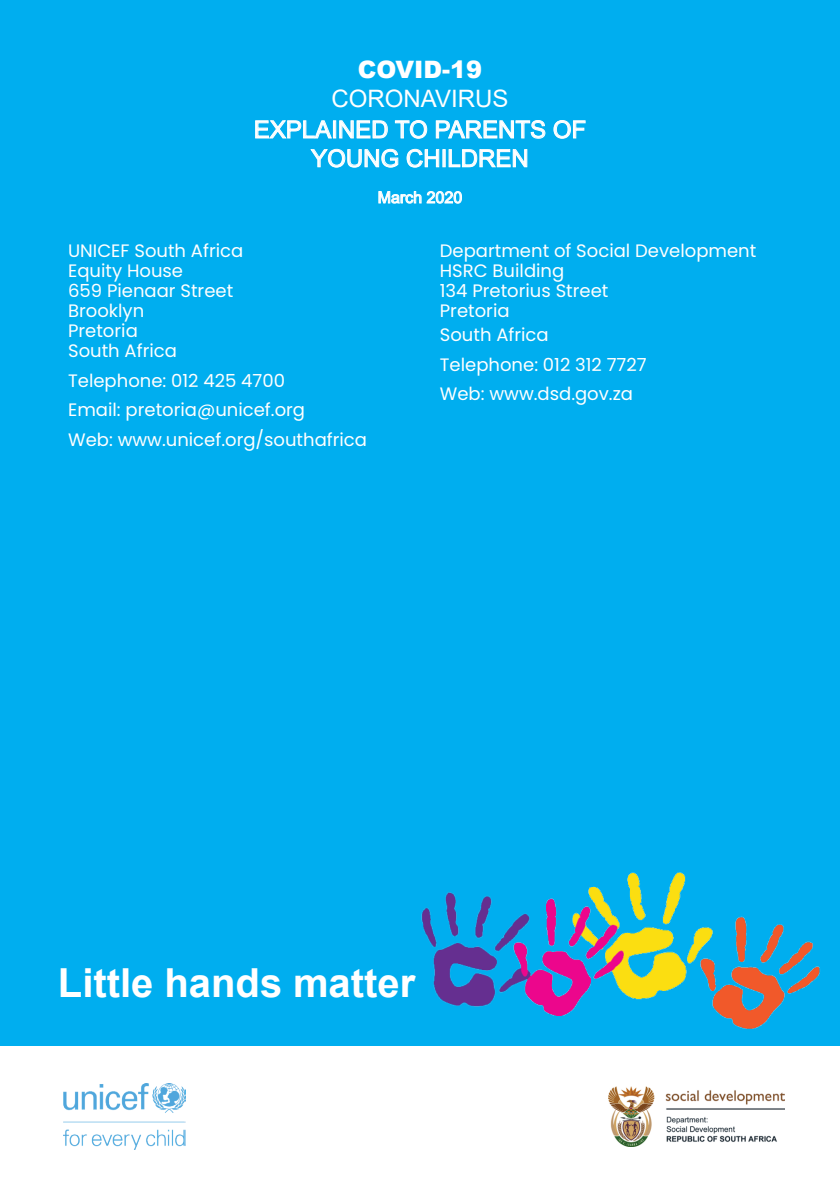
<style>
.page{position:relative;width:840px;height:1191px;background:#fff}
.page>*{position:absolute;margin:0;border:0;box-sizing:border-box;transform-origin:0 0}
.t1{font:700 40px "Arial";color:#fff}
.t2{font:24px/31px "Arial";color:#fff;text-align:center}
.t3{font:900 24px "Arial";color:#fff}
.t4{font:18px/20px "Poppins";color:#fff}
.t5{font:16px "Arial";color:#fff}
</style>
<div class="page">
<div style="left:0;top:0;width:839px;height:1045px;background:#00aeef"></div>
<svg style="left:255px;top:120px;width:133px;height:19px"></svg>
<svg style="left:394px;top:120px;width:33px;height:19px"></svg>
<svg style="left:435px;top:120px;width:110px;height:19px"></svg>
<svg style="left:553px;top:120px;width:32px;height:19px"></svg>
<svg style="left:310px;top:148px;width:88px;height:20px"></svg>
<svg style="left:406px;top:148px;width:33px;height:20px"></svg>
<svg style="left:448px;top:149px;width:79px;height:19px"></svg>
<svg style="left:378px;top:191px;width:84px;height:13px"></svg>
<img style="left:421px;top:872px;width:399px;height:157px">
<img style="left:64px;top:1084px;width:121px;height:65px">
<img style="left:608px;top:1086px;width:175px;height:60px">
<h2 class="t3" style="left:357px;top:52px;width:126px">COVID-19</h2>
<h2 class="t2" style="left:253px;top:83px;width:334px">CORONAVIRUS<br>EXPLAINED TO PARENTS OF</h2>
<h2 class="t2" style="left:311px;top:143px;width:219px">YOUNG CHILDREN</h2>
<p class="t5" style="left:377px;top:186px;width:86px">March 2020</p>
<p class="t4" style="left:68px;top:241px;width:177px">UNICEF South Africa<br>Equity House<br>659 Pienaar Street<br>Brooklyn<br>Pretoria<br>South Africa</p>
<p class="t4" style="left:68px;top:366px;width:300px;line-height:29.6px">Telephone: 012 425 4700<br>Email: pretoria@unicef.org<br>Web: www.unicef.org/southafrica</p>
<p class="t4" style="left:439px;top:241px;width:318px">Department of Social Development<br>HSRC Building<br>134 Pretorius Street<br>Pretoria</p>
<p class="t4" style="left:439px;top:320px;width:208px;line-height:29.6px">South Africa<br>Telephone: 012 312 7727<br>Web: www.dsd.gov.za</p>
<h1 class="t1" style="left:58px;top:954px;width:359px">Little hands matter</h1>
</div>
